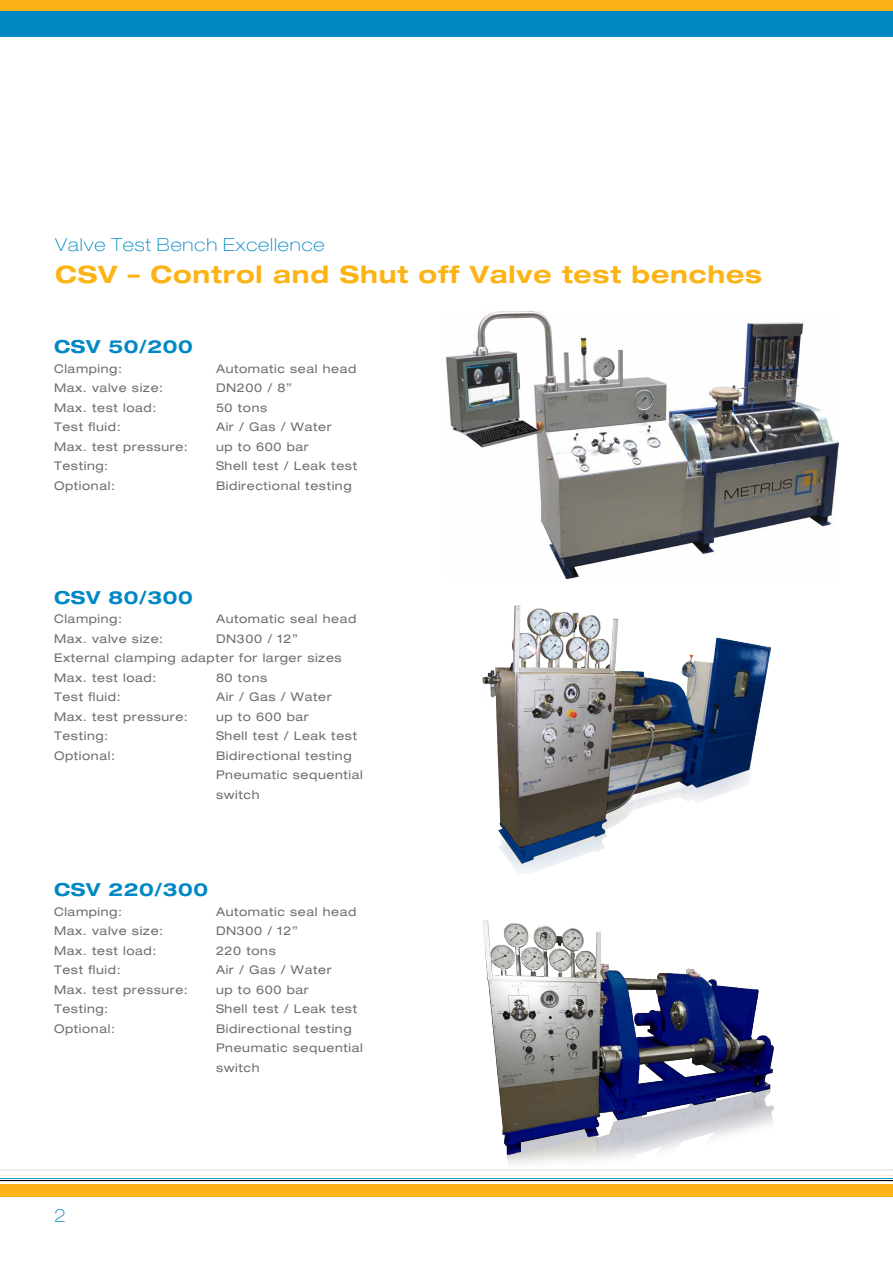
<style>
.page{position:relative;width:893px;height:1263px;background:#fff}
.page>*{position:absolute;margin:0;border:0;box-sizing:border-box;transform-origin:0 0}
.t1{font:700 expanded 24px "Helvetica Neue LT Std";letter-spacing:.035em;color:#fcb316}
.t2{font:700 expanded 18px "Helvetica Neue LT Std";letter-spacing:.035em;color:#0088c5}
.t3{font:100 expanded 18px "Helvetica Neue LT Std";letter-spacing:.05em;color:#0088c5}
.t4{font:expanded 12px/19.5px "Helvetica Neue LT Std";letter-spacing:.05em;color:#6d6e71}
</style>
<div class="page">
<img style="left:446px;top:312px;width:393px;height:266px">
<img style="left:482px;top:605px;width:289px;height:269px">
<img style="left:482px;top:920px;width:292px;height:243px">
<div style="left:0;top:0;width:893px;height:11px;background:#fcb316"></div>
<div style="left:0;top:11px;width:893px;height:25px;background:#0088c5"></div>
<div style="left:0;top:1184px;width:893px;height:12px;background:#fcb316"></div>
<img style="left:0;top:1163px;width:892px;height:19px">
<h2 class="t3" style="left:55px;top:234px;width:271px">Valve Test Bench Excellence</h2>
<h1 class="t1" style="left:55px;top:259px;width:708px">CSV – Control and Shut off Valve test benches</h1>
<h2 class="t2" style="left:54px;top:335px;width:140px">CSV 50/200</h2>
<p class="t4" style="left:54px;top:358px;width:70px">Clamping:</p>
<p class="t4" style="left:216px;top:358px;width:142px">Automatic seal head</p>
<p class="t4" style="left:54px;top:378px;width:111px">Max. valve size:</p>
<p class="t4" style="left:216px;top:378px;width:77px">DN200 / 8”</p>
<p class="t4" style="left:54px;top:397px;width:104px">Max. test load:</p>
<p class="t4" style="left:216px;top:397px;width:53px">50 tons</p>
<p class="t4" style="left:54px;top:417px;width:68px">Test fluid:</p>
<p class="t4" style="left:216px;top:417px;width:117px">Air / Gas / Water</p>
<p class="t4" style="left:54px;top:436px;width:135px">Max. test pressure:</p>
<p class="t4" style="left:216px;top:436px;width:94px">up to 600 bar</p>
<p class="t4" style="left:54px;top:456px;width:56px">Testing:</p>
<p class="t4" style="left:216px;top:456px;width:143px">Shell test / Leak test</p>
<p class="t4" style="left:54px;top:475px;width:63px">Optional:</p>
<p class="t4" style="left:216px;top:475px;width:137px">Bidirectional testing</p>
<h2 class="t2" style="left:54px;top:586px;width:140px">CSV 80/300</h2>
<p class="t4" style="left:54px;top:609px;width:70px">Clamping:</p>
<p class="t4" style="left:216px;top:609px;width:142px">Automatic seal head</p>
<p class="t4" style="left:54px;top:628px;width:111px">Max. valve size:</p>
<p class="t4" style="left:54px;top:628px;width:289px;text-indent:162px">DN300 / 12”<br>External clamping adapter for larger sizes<br>Max. test load:</p>
<p class="t4" style="left:216px;top:667px;width:53px">80 tons</p>
<p class="t4" style="left:54px;top:687px;width:68px">Test fluid:</p>
<p class="t4" style="left:216px;top:687px;width:117px">Air / Gas / Water</p>
<p class="t4" style="left:54px;top:706px;width:135px">Max. test pressure:</p>
<p class="t4" style="left:216px;top:706px;width:94px">up to 600 bar</p>
<p class="t4" style="left:54px;top:726px;width:56px">Testing:</p>
<p class="t4" style="left:216px;top:726px;width:143px">Shell test / Leak test</p>
<p class="t4" style="left:54px;top:745px;width:63px">Optional:</p>
<p class="t4" style="left:216px;top:745px;width:148px">Bidirectional testing<br>Pneumatic sequential switch</p>
<h2 class="t2" style="left:54px;top:878px;width:156px">CSV 220/300</h2>
<p class="t4" style="left:54px;top:901px;width:70px">Clamping:</p>
<p class="t4" style="left:216px;top:901px;width:142px">Automatic seal head</p>
<p class="t4" style="left:54px;top:921px;width:111px">Max. valve size:</p>
<p class="t4" style="left:216px;top:921px;width:83px">DN300 / 12”</p>
<p class="t4" style="left:54px;top:940px;width:104px">Max. test load:</p>
<p class="t4" style="left:216px;top:940px;width:61px">220 tons</p>
<p class="t4" style="left:54px;top:960px;width:68px">Test fluid:</p>
<p class="t4" style="left:216px;top:960px;width:117px">Air / Gas / Water</p>
<p class="t4" style="left:54px;top:979px;width:135px">Max. test pressure:</p>
<p class="t4" style="left:216px;top:979px;width:94px">up to 600 bar</p>
<p class="t4" style="left:54px;top:999px;width:56px">Testing:</p>
<p class="t4" style="left:216px;top:999px;width:143px">Shell test / Leak test</p>
<p class="t4" style="left:54px;top:1018px;width:63px">Optional:</p>
<p class="t4" style="left:216px;top:1018px;width:148px">Bidirectional testing<br>Pneumatic sequential switch</p>
<h2 class="t3" style="left:54px;top:1205px;width:13px">2</h2>
</div>
